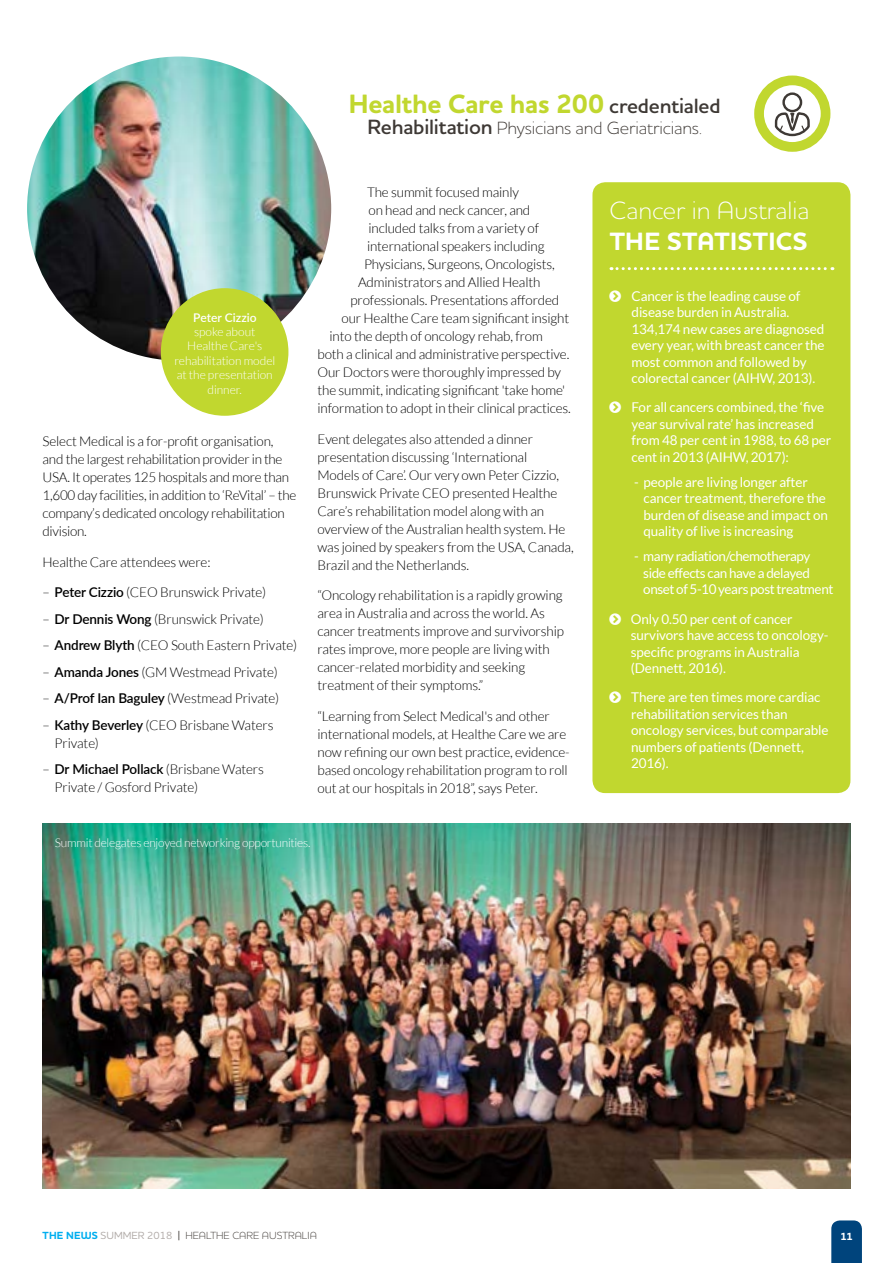
<style>
.page{position:relative;width:893px;height:1263px;background:#fff}
.page>*{position:absolute;margin:0;border:0;box-sizing:border-box;transform-origin:0 0}
.t1{font:700 27px "Houschka Pro";letter-spacing:-.01em;color:#c1d72f}
.t2{font:300 25.5px "Houschka Pro";color:#fff}
.t3{font:700 25.5px "Houschka Pro";letter-spacing:.015em;color:#fff}
.t4{font:300 18px "Houschka Pro";letter-spacing:-.01em;color:#3e3935}
.t5{font:300 13.5px/18px "Lato";letter-spacing:-.01em;color:#000}
.t6{font:13.5px/16.5px "Lato";letter-spacing:-.01em;color:#fff}
.t7{font:13.5px/16.5px "Lato";letter-spacing:-.03em;color:#fff}
.t8{font:300 12px/14.4px "Lato";letter-spacing:-.015em;color:#fff;text-align:center}
.t9{font:600 12px "Lato";color:#fff}
.t10{font:300 10.5px "Houschka Pro";color:#3e3935}
.t11{font:700 10.5px "Houschka Pro";color:#fff}
.s1{font-weight:600}
.s2{font-weight:600;font-size:21px;color:#3e3935}
.s3{font-weight:600;font-size:21px}
.s4{font-weight:700;color:#00aeef}
.s5{font-weight:500;color:#b1aba8}
.s6{font-weight:500}
</style>
<div class="page">
<svg style="left:831px;top:1220px;width:31px;height:43px"></svg>
<div style="left:592px;top:182px;width:258px;height:611px;background:#c1d72f;border-radius:13px"></div>
<svg style="left:611px;top:267px;width:222px;height:3px"></svg>
<img style="left:43px;top:823px;width:807px;height:365px">
<div style="left:754px;top:76px;width:76px;height:76px;border:10px solid #c1d72f;border-radius:50%"></div>
<div style="left:782px;top:92px;width:20px;height:20px;border:2px solid #3e3935;border-radius:50%"></div>
<svg style="left:774px;top:110px;width:37px;height:27px"></svg>
<img style="left:27px;top:57px;width:304px;height:304px;border-radius:152px">
<div style="left:161px;top:288px;width:127px;height:128px;background:#c1d72f;border-radius:50%"></div>
<p class="t9" style="left:193px;top:309px;width:65px">Peter Cizzio</p>
<p class="t8" style="left:174px;top:325px;width:102px">spoke about<br>Healthe Care's rehabilitation model at the presentation dinner.</p>
<p class="t5" style="left:43px;top:432px;width:255px">Select Medical is a for-profit organisation, and the largest rehabilitation provider in the USA. It operates 125 hospitals and more than 1,600 day facilities, in addition to ‘ReVital’ – the company’s dedicated oncology rehabilitation division.</p>
<p class="t5" style="left:43px;top:553px;width:170px">Healthe Care attendees were:</p>
<p class="t5" style="left:43px;top:583px;width:225px">– <span class="s1">Peter Cizzio</span> (CEO Brunswick Private)</p>
<p class="t5" style="left:43px;top:610px;width:223px">– <span class="s1">Dr Dennis Wong</span> (Brunswick Private)</p>
<p class="t5" style="left:43px;top:636px;width:256px">– <span class="s1">Andrew Blyth</span> (CEO South Eastern Private)</p>
<p class="t5" style="left:43px;top:663px;width:237px">– <span class="s1">Amanda Jones</span> (GM Westmead Private)</p>
<p class="t5" style="left:43px;top:689px;width:238px">– <span class="s1">A/Prof Ian Baguley</span> (Westmead Private)</p>
<p class="t5" style="left:55px;top:716px;width:220px;text-indent:-12px">– <span class="s1">Kathy Beverley</span> (CEO Brisbane Waters<br>Private)</p>
<p class="t5" style="left:55px;top:760px;width:211px;text-indent:-12px">– <span class="s1">Dr Michael Pollack</span> (Brisbane Waters<br>Private / Gosford Private)</p>
<h1 class="t1" style="left:349px;top:87px;width:373px">Healthe Care has 200 <span class="s2">credentialed</span></h1>
<h3 class="t4" style="left:367px;top:117px;width:336px"><span class="s3">Rehabilitation</span> Physicians and Geriatricians.</h3>
<p class="t5" style="left:367px;top:183px;width:153px">The summit focused mainly</p>
<p class="t5" style="left:368px;top:201px;width:163px">on head and neck cancer, and</p>
<p class="t5" style="left:368px;top:219px;width:172px">included talks from a variety of</p>
<p class="t5" style="left:367px;top:237px;width:179px">international speakers including</p>
<p class="t5" style="left:364px;top:255px;width:192px">Physicians, Surgeons, Oncologists,</p>
<p class="t5" style="left:358px;top:273px;width:184px">Administrators and Allied Health</p>
<p class="t5" style="left:350px;top:291px;width:210px">professionals. Presentations afforded</p>
<p class="t5" style="left:341px;top:309px;width:229px">our Healthe Care team significant insight</p>
<p class="t5" style="left:329px;top:327px;width:215px">into the depth of oncology rehab, from</p>
<p class="t5" style="left:317px;top:345px;width:253px">both a clinical and administrative perspective.</p>
<p class="t5" style="left:317px;top:363px;width:245px">Our Doctors were thoroughly impressed by</p>
<p class="t5" style="left:317px;top:381px;width:249px">the summit, indicating significant 'take home'</p>
<p class="t5" style="left:317px;top:399px;width:255px">information to adopt in their clinical practices.</p>
<p class="t5" style="left:317px;top:430px;width:258px">Event delegates also attended a dinner presentation discussing ‘International<br>Models of Care’. Our very own Peter Cizzio, Brunswick Private CEO presented Healthe Care’s rehabilitation model along with an overview of the Australian health system. He was joined by speakers from the USA, Canada, Brazil and the Netherlands.</p>
<p class="t5" style="left:317px;top:586px;width:248px">“Oncology rehabilitation is a rapidly growing area in Australia and across the world. As cancer treatments improve and survivorship rates improve, more people are living with cancer-related morbidity and seeking treatment of their symptoms.”</p>
<p class="t5" style="left:317px;top:707px;width:254px">“Learning from Select Medical's and other international models, at Healthe Care we are now refining our own best practice, evidence&shy;based oncology rehabilitation program to roll out at our hospitals in 2018”, says Peter.</p>
<h2 class="t2" style="left:609px;top:194px;width:201px">Cancer in Australia</h2>
<h2 class="t3" style="left:610px;top:225px;width:200px">THE STATISTICS</h2>
<p class="t6" style="left:632px;top:287px;width:194px">Cancer is the leading cause of disease burden in Australia.<br>134,174 new cases are diagnosed every year, with breast cancer the most common and followed by colorectal cancer (AIHW, 2013).</p>
<p class="t6" style="left:632px;top:399px;width:201px">For all cancers combined, the ‘five year survival rate’ has increased from 48 per cent in 1988, to 68 per cent in 2013 (AIHW, 2017):</p>
<p class="t6" style="left:643px;top:474px;width:186px;text-indent:-9px">- people are living longer after cancer treatment, therefore the burden of disease and impact on quality of live is increasing</p>
<p class="t7" style="left:643px;top:548px;width:192px;text-indent:-9px">- many radiation/chemotherapy side effects can have a delayed onset of 5-10 years post treatment</p>
<p class="t6" style="left:631px;top:610px;width:199px">Only 0.50 per cent of cancer survivors have access to oncology&shy;specific programs in Australia (Dennett, 2016).</p>
<p class="t6" style="left:631px;top:689px;width:199px">There are ten times more cardiac rehabilitation services than oncology services, but comparable numbers of patients (Dennett,<br>2016).</p>
<p class="t8" style="left:55px;top:836px;width:257px">Summit delegates enjoyed networking opportunities.</p>
<p class="t10" style="left:43px;top:1229px;width:276px"><span class="s4">THE NEWS</span> <span class="s5">SUMMER 2018</span> <span class="s6">|</span> HEALTHE CARE AUSTRALIA</p>
<p class="t11" style="left:840px;top:1229px;width:14px">11</p>
</div>
